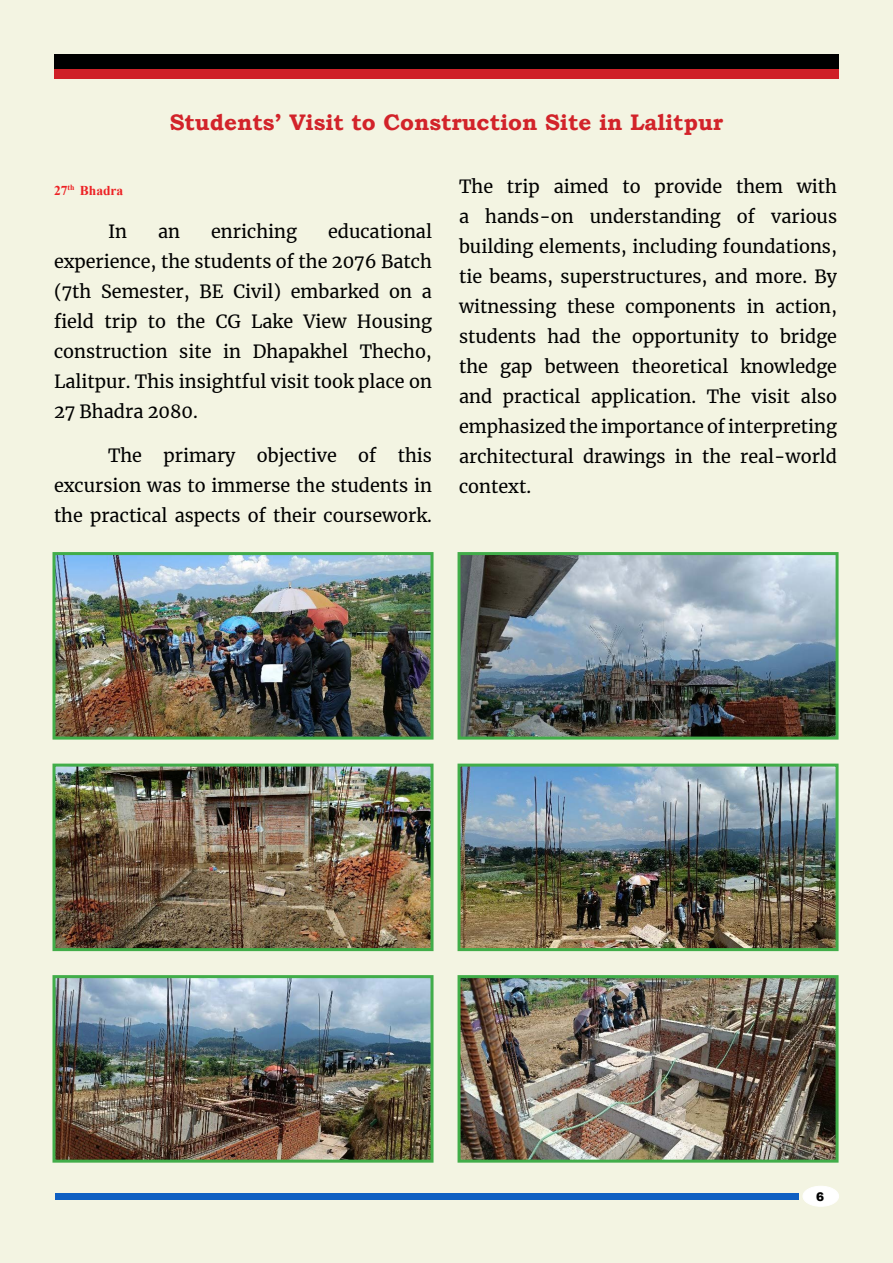
<style>
.page{position:relative;width:893px;height:1263px;background:#f3f4e2}
.page>*{position:absolute;margin:0;border:0;box-sizing:border-box;transform-origin:0 0}
.t1{font:700 22.5px "Bookman Old Style";color:#d2232a}
.t2{font:18px/30px "Merriweather";color:#000;text-align:justify}
.t3{font:700 13.5px "Times New Roman";color:#ed2124}
.t4{font:900 12px "Arial";color:#000}
</style>
<div class="page">
<div style="left:54px;top:54px;width:785px;height:15px;background:#000"></div>
<div style="left:54px;top:69px;width:785px;height:9px;background:#cf2027"></div>
<div style="left:803px;top:1186px;width:36px;height:20px;background:#fff;border-radius:50%"></div>
<div style="left:803px;top:1186px;width:36px;height:20px;border:1px solid #fff;border-radius:50%"></div>
<div style="left:56px;top:1193px;width:743px;height:6px;background:#0e5fc2"></div>
<img style="left:56px;top:556px;width:374px;height:180px">
<div style="left:52px;top:552px;width:382px;height:188px;border:3px solid #41ad49"></div>
<img style="left:462px;top:556px;width:372px;height:180px">
<div style="left:458px;top:552px;width:380px;height:188px;border:3px solid #41ad49"></div>
<img style="left:56px;top:768px;width:374px;height:179px">
<div style="left:52px;top:764px;width:382px;height:187px;border:3px solid #41ad49"></div>
<img style="left:462px;top:768px;width:372px;height:179px">
<div style="left:458px;top:764px;width:380px;height:187px;border:3px solid #41ad49"></div>
<img style="left:56px;top:979px;width:374px;height:180px">
<div style="left:52px;top:975px;width:382px;height:188px;border:3px solid #41ad49"></div>
<img style="left:462px;top:979px;width:372px;height:180px">
<div style="left:458px;top:975px;width:380px;height:188px;border:3px solid #41ad49"></div>
<p class="t1" style="left:170px;top:106px;width:555px">Students’ Visit to Construction Site in Lalitpur</p>
<p class="t3" style="left:54px;top:180px;width:71px">27<sup>th</sup> Bhadra</p>
<p class="t2" style="left:108px;top:216px;width:21px">In</p>
<p class="t2" style="left:158px;top:216px;width:24px">an</p>
<p class="t2" style="left:211px;top:216px;width:87px">enriching</p>
<p class="t2" style="left:54px;top:216px;width:380px;text-indent:274px">educational experience, the students of the 2076 Batch (7th Semester, BE Civil) embarked on a field trip to the CG Lake View Housing construction site in Dhapakhel Thecho, Lalitpur. This insightful visit took place on 27 Bhadra 2080.</p>
<p class="t2" style="left:54px;top:440px;width:380px;text-indent:54px">The primary objective of this excursion was to immerse the students in the practical aspects of their coursework.</p>
<p class="t2" style="left:459px;top:171px;width:380px">The trip aimed to provide them with a hands-on understanding of various building elements, including foundations, tie beams, superstructures, and more. By witnessing these components in action, students had the opportunity to bridge the gap between theoretical knowledge and practical application. The visit also emphasized the importance of interpreting architectural drawings in the real-world context.</p>
<p class="t4" style="left:816px;top:1187px;width:10px">6</p>
</div>
